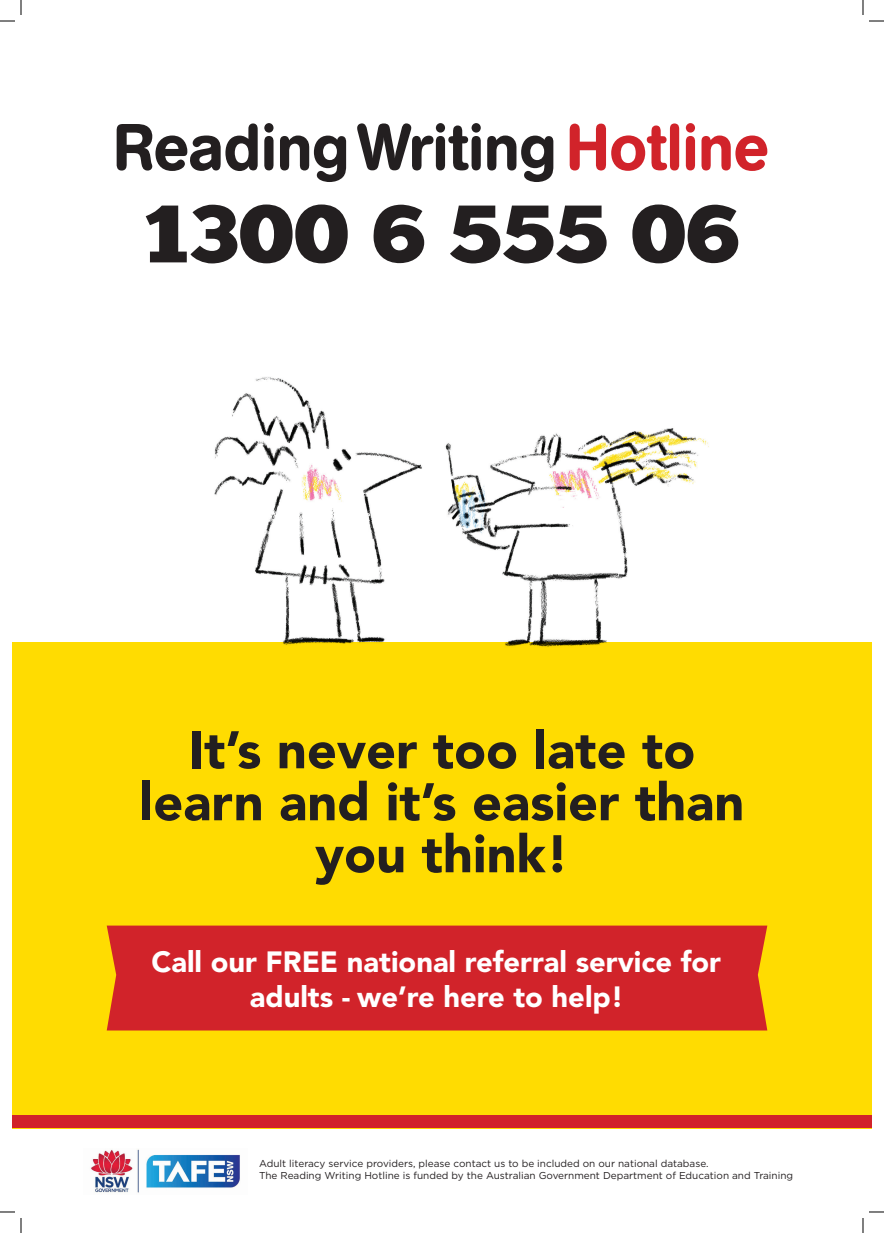
<style>
.page{position:relative;width:884px;height:1233px;background:#fff}
.page>*{position:absolute;margin:0;border:0;box-sizing:border-box;transform-origin:0 0}
.t1{font:900 52.3px/52px "Avenir";color:#231f20;text-align:center}
.t2{font:900 29.1px/34.9px "Avenir";color:#fff;text-align:center}
.t3{font:10px/12px "Gotham";color:#231f20}
</style>
<div class="page">
<div style="left:12px;top:642px;width:859px;height:486px;background:#ffdc01"></div>
<div style="left:12px;top:1115px;width:859px;height:13px;background:#d1232a"></div>
<svg style="left:117px;top:123px;width:141px;height:48px"></svg>
<svg style="left:264px;top:123px;width:9px;height:47px"></svg>
<svg style="left:280px;top:135px;width:66px;height:47px"></svg>
<svg style="left:357px;top:123px;width:124px;height:47px"></svg>
<svg style="left:487px;top:135px;width:66px;height:47px"></svg>
<svg style="left:570px;top:123px;width:109px;height:48px"></svg>
<svg style="left:686px;top:123px;width:9px;height:47px"></svg>
<svg style="left:701px;top:135px;width:66px;height:36px"></svg>
<svg style="left:146px;top:204px;width:202px;height:59px"></svg>
<svg style="left:373px;top:204px;width:51px;height:59px"></svg>
<svg style="left:450px;top:205px;width:157px;height:58px"></svg>
<svg style="left:632px;top:204px;width:106px;height:59px"></svg>
<img style="left:214px;top:377px;width:495px;height:270px">
<div style="left:107px;top:925px;width:660px;height:105px;background:#d1232a"></div>
<img style="left:91px;top:1149px;width:149px;height:44px">
<svg style="left:0;top:1211px;width:15px;height:1px"></svg>
<svg style="left:869px;top:1211px;width:15px;height:1px"></svg>
<svg style="left:0;top:0;width:22px;height:22px"></svg>
<svg style="left:20px;top:1218px;width:2px;height:15px"></svg>
<svg style="left:862px;top:0;width:22px;height:22px"></svg>
<svg style="left:862px;top:1218px;width:2px;height:15px"></svg>
<p class="t1" style="left:140px;top:723px;width:606px">It’s never too late to learn and it’s easier than you think!</p>
<p class="t2" style="left:151px;top:943px;width:571px">Call our FREE national referral service for adults - we’re here to help!</p>
<p class="t3" style="left:259px;top:1157px;width:535px">Adult literacy service providers, please contact us to be included on our national database.<br>The Reading Writing Hotline is funded by the Australian Government Department of Education and Training</p>
</div>
